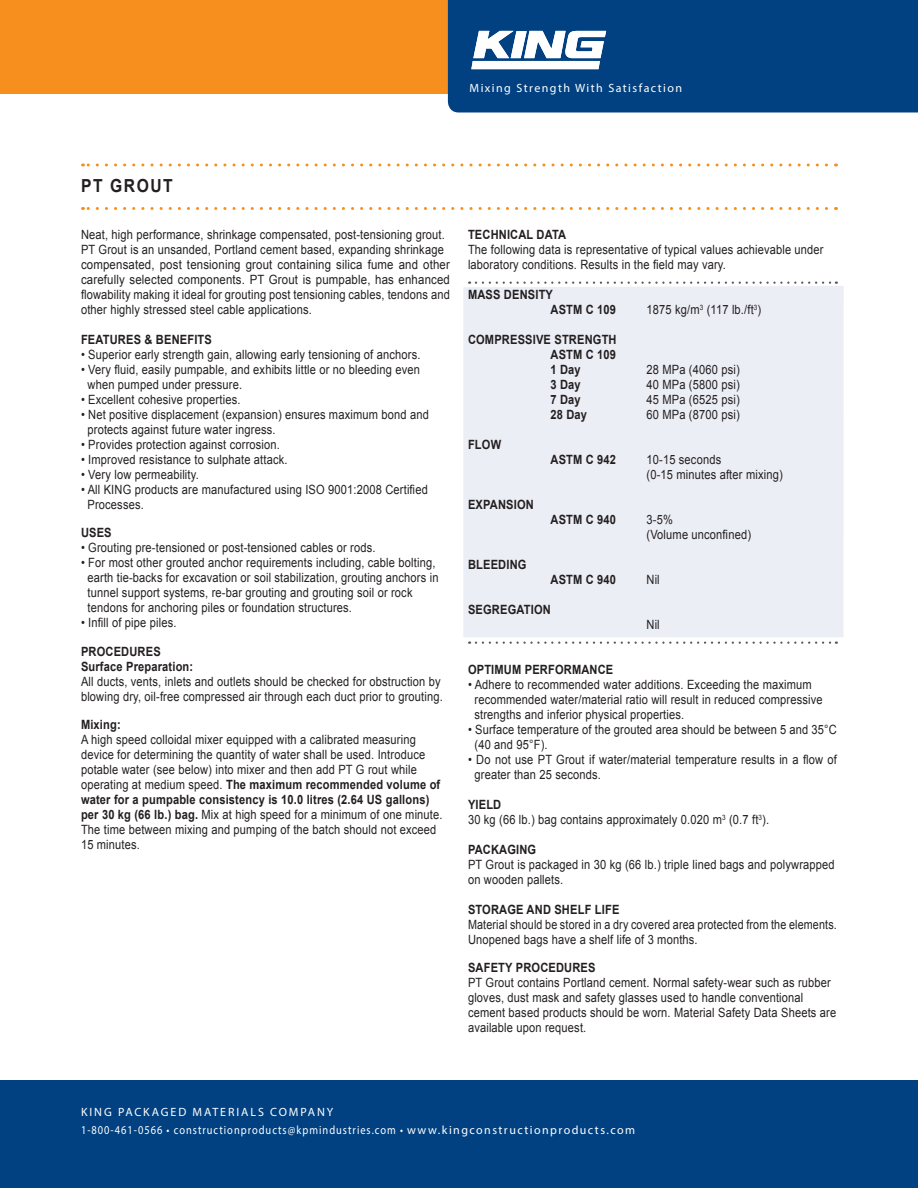
<style>
.page{position:relative;width:918px;height:1188px;background:#fff}
.page>*{position:absolute;margin:0;border:0;box-sizing:border-box;transform-origin:0 0}
.t1{font:700 18px "Arial";letter-spacing:.1em;color:#231f20;scale:.87 1}
.t2{font:12.75px/15px "Arial";letter-spacing:.015em;color:#231f20;scale:.87 1}
.t3{font:700 12.75px/15px "Arial";letter-spacing:.015em;color:#231f20;scale:.87 1}
.t4{font:12.75px/15px "Arial";letter-spacing:.015em;color:#231f20;scale:.84 1}
.t5{font:12px/18px "Myriad Pro";letter-spacing:.12em;color:#fff}
.s1{font-weight:700}
</style>
<div class="page">
<div style="left:0;top:0;width:918px;height:94px;background:#f68f1e"></div>
<div style="left:448px;top:0;width:470px;height:112px;background:#014181"></div>
<svg style="left:471px;top:31px;width:135px;height:38px"></svg>
<div style="left:0;top:1080px;width:918px;height:108px;background:#014181"></div>
<div style="left:463px;top:286px;width:381px;height:351px;background:#eceef5"></div>
<svg style="left:82px;top:164px;width:745px;height:2px"></svg>
<svg style="left:82px;top:207px;width:745px;height:3px"></svg>
<svg style="left:476px;top:282px;width:361px;height:2px"></svg>
<svg style="left:476px;top:642px;width:361px;height:2px"></svg>
<p class="t5" style="left:470px;top:79px;width:214px">Mixing Strength With Satisfaction</p>
<h1 class="t1" style="left:81px;top:174px;width:107px">PT GROUT</h1>
<p class="t2" style="left:81px;top:227px;width:426px">Neat, high performance, shrinkage compensated, post-tensioning grout.<br>PT Grout is an unsanded, Portland cement based, expanding shrinkage compensated, post tensioning grout containing silica fume and other carefully selected components. PT Grout is pumpable, has enhanced flowability making it ideal for grouting post tensioning cables, tendons and other highly stressed steel cable applications.</p>
<p class="t3" style="left:81px;top:332px;width:152px">FEATURES &amp; BENEFITS</p>
<p class="t2" style="left:81px;top:347px;width:392px">• Superior early strength gain, allowing early tensioning of anchors.</p>
<p class="t2" style="left:88px;top:362px;width:384px;text-indent:-7px">• Very fluid, easily pumpable, and exhibits little or no bleeding even when pumped under pressure.</p>
<p class="t2" style="left:81px;top:392px;width:185px">• Excellent cohesive properties.</p>
<p class="t2" style="left:88px;top:407px;width:394px;text-indent:-7px">• Net positive displacement (expansion) ensures maximum bond and protects against future water ingress.</p>
<p class="t2" style="left:81px;top:437px;width:230px">• Provides protection against corrosion.</p>
<p class="t2" style="left:81px;top:452px;width:239px">• Improved resistance to sulphate attack.</p>
<p class="t2" style="left:81px;top:467px;width:137px">• Very low permeability.</p>
<p class="t2" style="left:88px;top:482px;width:393px;text-indent:-7px">• All KING products are manufactured using ISO 9001:2008 Certified<br>Processes.</p>
<p class="t3" style="left:81px;top:526px;width:37px">USES</p>
<p class="t2" style="left:81px;top:540px;width:340px">• Grouting pre-tensioned or post-tensioned cables or rods.</p>
<p class="t2" style="left:88px;top:555px;width:405px;text-indent:-7px">• For most other grouted anchor requirements including, cable bolting, earth tie-backs for excavation or soil stabilization, grouting anchors in tunnel support systems, re-bar grouting and grouting soil or rock tendons for anchoring piles or foundation structures.</p>
<p class="t2" style="left:81px;top:615px;width:111px">• Infill of pipe piles.</p>
<p class="t3" style="left:81px;top:644px;width:131px">PROCEDURES<br>Surface Preparation:</p>
<p class="t2" style="left:81px;top:674px;width:418px">All ducts, vents, inlets and outlets should be checked for obstruction by blowing dry, oil-free compressed air through each duct prior to grouting.</p>
<p class="t3" style="left:81px;top:718px;width:47px">Mixing:</p>
<p class="t2" style="left:81px;top:732px;width:417px">A high speed colloidal mixer equipped with a calibrated measuring device for determining the quantity of water shall be used. Introduce potable water (see below) into mixer and then add PT G rout while operating at medium speed. <span class="s1">The maximum recommended volume of water for a pumpable consistency is 10.0 litres (2.64 US gallons) per 30 kg (66 lb.) bag.</span> Mix at high speed for a minimum of one minute.<br>The time between mixing and pumping of the batch should not exceed 15 minutes.</p>
<p class="t3" style="left:468px;top:227px;width:114px">TECHNICAL DATA</p>
<p class="t2" style="left:468px;top:242px;width:410px">The following data is representative of typical values achievable under laboratory conditions. Results in the field may vary.</p>
<p class="t3" style="left:550px;top:287px;width:77px;text-indent:-82px">MASS DENSITY<br>ASTM C 109</p>
<p class="t2" style="left:646px;top:302px;width:134px">1875 kg/m<sup>3</sup> (117 lb./ft<sup>3</sup>)</p>
<p class="t3" style="left:468px;top:332px;width:19px">Compressi</p>
<p class="t3" style="left:551px;top:332px;width:77px;text-indent:-14px">ve Strength<br>ASTM C 109<br>1 Day</p>
<p class="t2" style="left:647px;top:362px;width:109px">28 MPa (4060 psi)</p>
<p class="t3" style="left:468px;top:437px;width:40px">FLOW</p>
<p class="t3" style="left:468px;top:497px;width:77px">EXPANSION</p>
<p class="t3" style="left:468px;top:557px;width:69px">BLEEDING</p>
<p class="t3" style="left:551px;top:377px;width:36px">3 Day</p>
<p class="t2" style="left:647px;top:377px;width:109px">40 MPa (5800 psi)</p>
<p class="t3" style="left:551px;top:392px;width:36px">7 Day</p>
<p class="t2" style="left:647px;top:392px;width:109px">45 MPa (6525 psi)</p>
<p class="t3" style="left:551px;top:407px;width:44px">28 Day</p>
<p class="t2" style="left:647px;top:407px;width:109px">60 MPa (8700 psi)</p>
<p class="t3" style="left:551px;top:452px;width:77px">ASTM C 942</p>
<p class="t2" style="left:647px;top:452px;width:158px">10-15 seconds<br>(0-15 minutes after mixing)</p>
<p class="t3" style="left:551px;top:512px;width:77px">ASTM C 940</p>
<p class="t2" style="left:647px;top:512px;width:122px">3-5%<br>(Volume unconfined)</p>
<p class="t3" style="left:551px;top:572px;width:77px">ASTM C 940</p>
<p class="t2" style="left:646px;top:572px;width:17px">Nil</p>
<p class="t3" style="left:468px;top:602px;width:97px">SEGREGATION</p>
<p class="t2" style="left:647px;top:617px;width:17px">Nil</p>
<p class="t3" style="left:468px;top:662px;width:169px">OPTIMUM PERFORMANCE</p>
<p class="t2" style="left:475px;top:677px;width:402px;text-indent:-7px">• Adhere to recommended water additions. Exceeding the maximum recommended water/material ratio will result in reduced compressive strengths and inferior physical properties.</p>
<p class="t2" style="left:475px;top:722px;width:418px;text-indent:-7px">• Surface temperature of the grouted area should be between 5 and 35°C (40 and 95°F).</p>
<p class="t2" style="left:475px;top:752px;width:418px;text-indent:-7px">• Do not use PT Grout if water/material temperature results in a flow of greater than 25 seconds.</p>
<p class="t2" style="left:468px;top:797px;width:348px"><span class="s1">YIELD<br></span>30 kg (66 lb.) bag contains approximately 0.020 m<sup>3</sup> (0.7 ft<sup>3</sup>).</p>
<p class="t3" style="left:468px;top:842px;width:80px">PACKAGING</p>
<p class="t2" style="left:468px;top:857px;width:423px">PT Grout is packaged in 30 kg (66 lb.) triple lined bags and polywrapped on wooden pallets.</p>
<p class="t3" style="left:468px;top:902px;width:176px">STORAGE AND SHELF LIFE</p>
<p class="t4" style="left:468px;top:917px;width:441px">Material should be stored in a dry covered area protected from the elements.<br>Unopened bags have a shelf life of 3 months.</p>
<p class="t3" style="left:468px;top:961px;width:148px">SAFETY PROCEDURES</p>
<p class="t2" style="left:468px;top:975px;width:425px">PT Grout contains Portland cement. Normal safety-wear such as rubber gloves, dust mask and safety glasses used to handle conventional cement based products should be worn. Material Safety Data Sheets are available upon request.</p>
<p class="t5" style="left:81px;top:1103px;width:556px">King packaged materials com pany<br>1-800-461-0566 • constructionproducts@kpmindustries.com • www.kingconstructionproducts.com</p>
</div>
